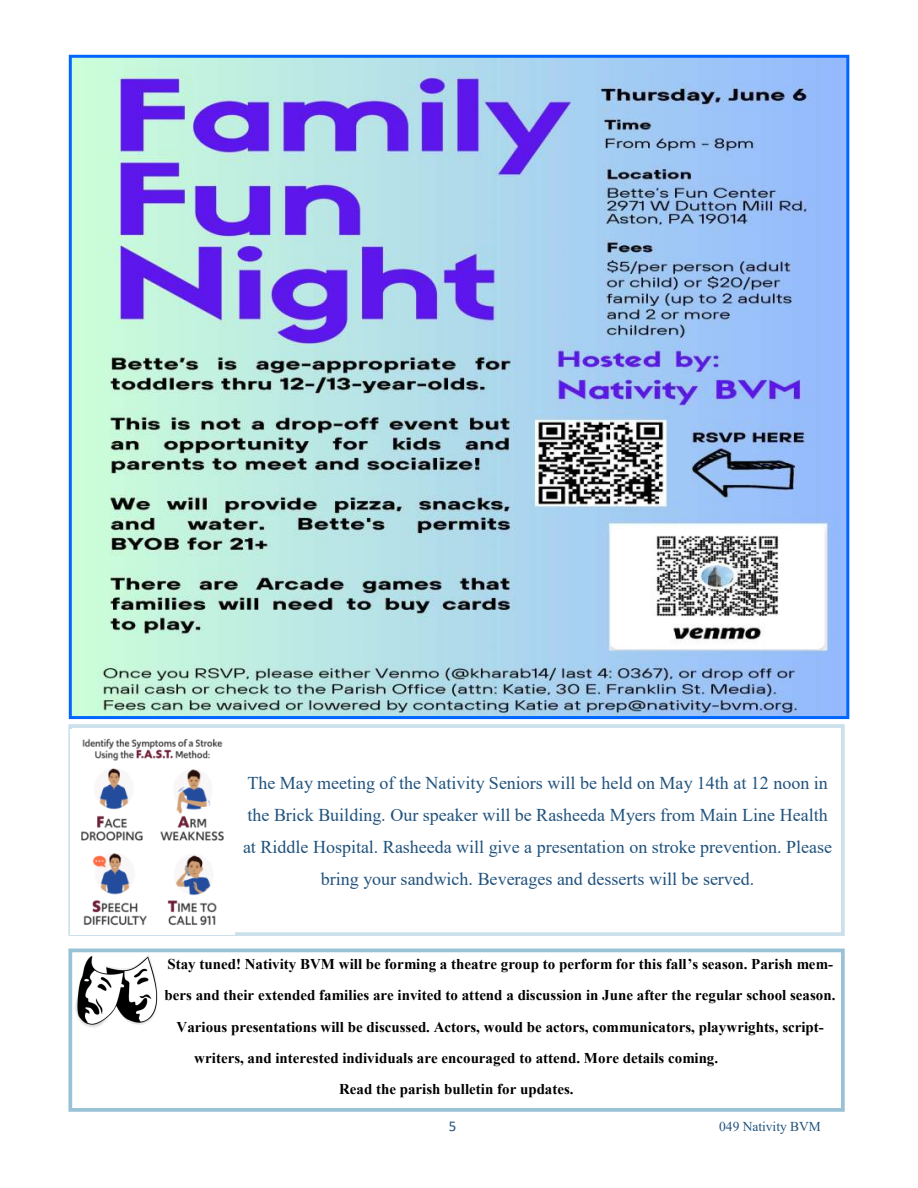
<style>
.page{position:relative;width:918px;height:1188px;background:#fff}
.page>*{position:absolute;margin:0;border:0;box-sizing:border-box;transform-origin:0 0}
.t1{font:18px/32.2px "Times New Roman";color:#20527d;text-align:center}
.t2{font:700 15px "Times New Roman";color:#000}
.t3{font:15px "Calibri";color:#20527d}
.t4{font:13.5px "Times New Roman";color:#20527d}
</style>
<div class="page">
<img style="left:73px;top:59px;width:772px;height:656px">
<div style="left:69px;top:55px;width:780px;height:664px;border:3px solid #06f"></div>
<div style="left:68px;top:724px;width:777px;height:212px;border:4px solid #cce0eb"></div>
<img style="left:70px;top:729px;width:165px;height:205px">
<div style="left:68px;top:949px;width:777px;height:163px;border:4px solid #99c2d6"></div>
<img style="left:74px;top:953px;width:86px;height:75px">
<p class="t1" style="left:243px;top:766px;width:591px">The May meeting of the Nativity Seniors will be held on May 14th at 12 noon in the Brick Building. Our speaker will be Rasheeda Myers from Main Line Health at Riddle Hospital. Rasheeda will give a presentation on stroke prevention. Please bring your sandwich. Beverages and desserts will be served.</p>
<p class="t2" style="left:167px;top:956px;width:667px">Stay tuned! Nativity BVM will be forming a theatre group to perform for this fall’s season. Parish mem-</p>
<p class="t2" style="left:165px;top:987px;width:672px">bers and their extended families are invited to attend a discussion in June after the regular school season.</p>
<p class="t2" style="left:177px;top:1018px;width:649px">Various presentations will be discussed. Actors, would be actors, communicators, playwrights, script-</p>
<p class="t2" style="left:194px;top:1049px;width:525px">writers, and interested individuals are encouraged to attend. More details coming.</p>
<p class="t2" style="left:339px;top:1081px;width:236px">Read the parish bulletin for updates.</p>
<p class="t3" style="left:449px;top:1119px;width:9px">5</p>
<p class="t4" style="left:719px;top:1119px;width:103px">049 Nativity BVM</p>
</div>
